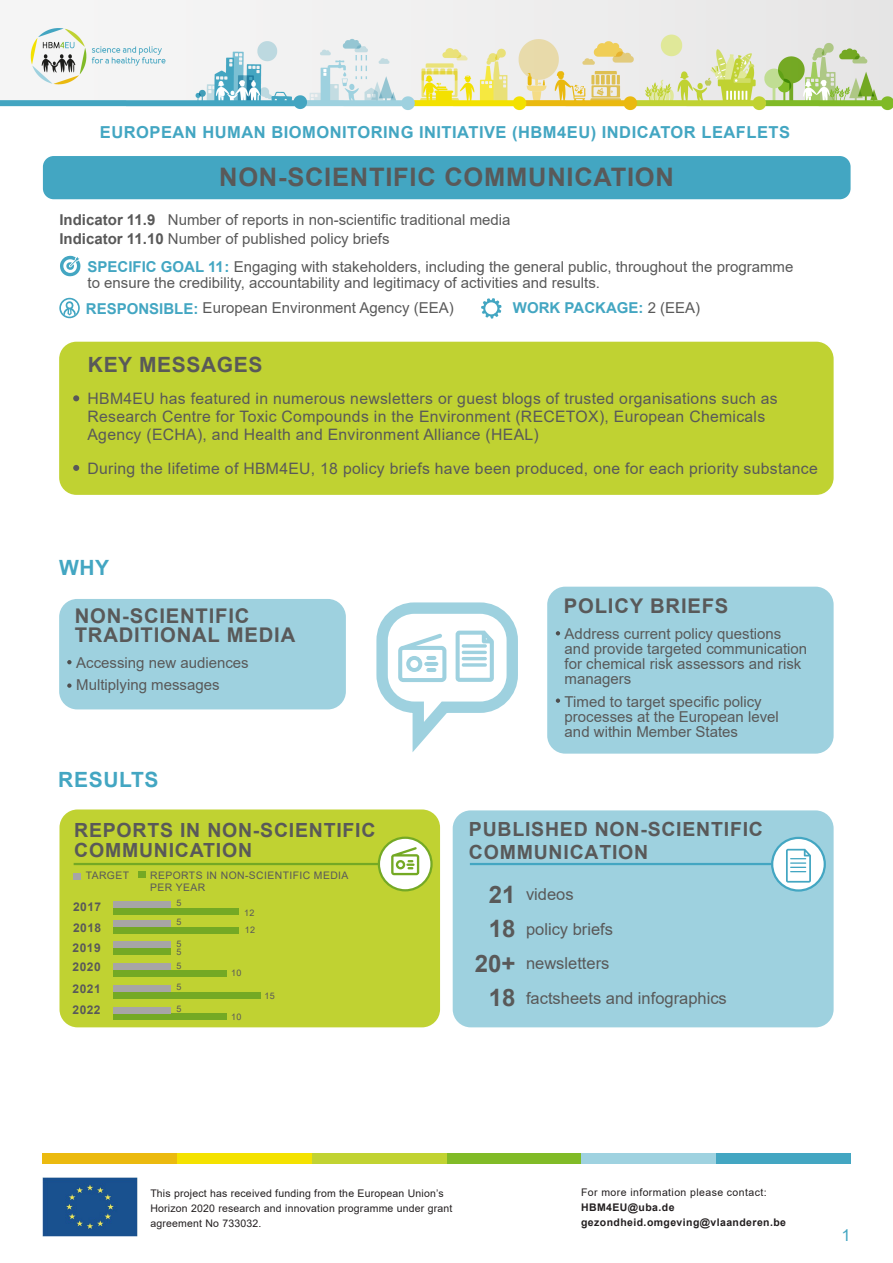
<style>
.page{position:relative;width:893px;height:1263px;background:#fff}
.page>*{position:absolute;margin:0;border:0;box-sizing:border-box;transform-origin:0 0}
.t1{font:700 25.5px "Arial";letter-spacing:.03em;color:#595959}
.t2{font:700 24px/34.5px "Arial";color:#595959;text-align:center}
.t3{font:700 21px "Arial";letter-spacing:.03em;color:#595959}
.t4{font:700 21px "Arial";letter-spacing:.03em;color:#43a6c2}
.t5{font:700 20.25px/19.5px "Arial";letter-spacing:.04em;color:#595959}
.t6{font:700 19.5px/19.5px "Arial";letter-spacing:.04em;color:#595959}
.t7{font:700 16.5px "Arial";letter-spacing:.03em;color:#43a6c2}
.t8{font:16.5px/34.5px "Arial";color:#595959}
.t9{font:16.5px "Arial";color:#43a6c2}
.t10{font:15.75px/18px "Arial";letter-spacing:.02em;color:#595959}
.t11{font:15px/15px "Arial";color:#595959}
.t12{font:700 15px "Arial";color:#43a6c2}
.t13{font:700 12px/19.5px "Arial";letter-spacing:.04em;color:#595959;text-align:justify}
.t14{font:10.5px/15px "Arial";letter-spacing:.02em;color:#231f20}
.t15{font:700 10.5px/15px "Arial";letter-spacing:.04em;color:#231f20}
.t16{font:10.5px "Arial";letter-spacing:.04em;color:#231f20}
.t17{font:10.35px/12px "Arial";letter-spacing:.04em;color:#595959}
.t18{font:9px/8.2px "Arial";letter-spacing:.04em;color:#595959}
.s1{font-weight:700}
.s2{font-weight:700;color:#43a6c2}
.s3{font-weight:400;color:#595959}
</style>
<div class="page">
<div style="left:453px;top:810px;width:381px;height:217px;background:#9ed1df;border-radius:18px"></div>
<div style="left:59px;top:809px;width:381px;height:218px;background:#c0d232;border-radius:18px"></div>
<div style="left:43px;top:156px;width:808px;height:43px;background:#43a6c2;border-radius:11px"></div>
<div style="left:59px;top:342px;width:775px;height:153px;background:#c0d232;border-radius:17px"></div>
<img style="left:0;top:0;width:893px;height:111px">
<svg style="left:60px;top:256px;width:21px;height:21px"></svg>
<svg style="left:59px;top:298px;width:21px;height:20px"></svg>
<svg style="left:61px;top:299px;width:17px;height:18px"></svg>
<svg style="left:63px;top:301px;width:13px;height:16px"></svg>
<svg style="left:481px;top:298px;width:21px;height:21px"></svg>
<svg style="left:73px;top:395px;width:6px;height:6px"></svg>
<svg style="left:73px;top:465px;width:6px;height:6px"></svg>
<img style="left:43px;top:1177px;width:95px;height:59px">
<div style="left:716px;top:1154px;width:134px;height:10px;background:#43a6c2"></div>
<div style="left:581px;top:1154px;width:135px;height:10px;background:#9fd2e0"></div>
<div style="left:446px;top:1154px;width:135px;height:10px;background:#81bb27"></div>
<div style="left:312px;top:1154px;width:134px;height:10px;background:#c1d332"></div>
<div style="left:177px;top:1154px;width:135px;height:10px;background:#f4e200"></div>
<div style="left:43px;top:1154px;width:134px;height:10px;background:#ebba0f"></div>
<svg style="left:376px;top:602px;width:142px;height:150px"></svg>
<div style="left:59px;top:599px;width:287px;height:110px;background:#9ed1df;border-radius:18px"></div>
<div style="left:547px;top:587px;width:287px;height:167px;background:#9ed1df;border-radius:18px"></div>
<svg style="left:67px;top:660px;width:5px;height:4px"></svg>
<svg style="left:67px;top:683px;width:5px;height:5px"></svg>
<svg style="left:556px;top:631px;width:4px;height:4px"></svg>
<svg style="left:556px;top:698px;width:4px;height:5px"></svg>
<div style="left:113px;top:901px;width:58px;height:7px;background:#a7a5a6"></div>
<div style="left:113px;top:920px;width:58px;height:7px;background:#a7a5a6"></div>
<div style="left:113px;top:927px;width:126px;height:7px;background:#74a924"></div>
<div style="left:113px;top:948px;width:58px;height:7px;background:#74a924"></div>
<div style="left:113px;top:970px;width:114px;height:6px;background:#74a924"></div>
<div style="left:113px;top:992px;width:148px;height:7px;background:#74a924"></div>
<div style="left:74px;top:873px;width:7px;height:7px;background:#a7a5a6"></div>
<div style="left:138px;top:871px;width:8px;height:7px;background:#74a924"></div>
<div style="left:113px;top:908px;width:126px;height:7px;background:#74a924"></div>
<div style="left:113px;top:941px;width:58px;height:7px;background:#a7a5a6"></div>
<div style="left:113px;top:963px;width:58px;height:7px;background:#a7a5a6"></div>
<div style="left:113px;top:985px;width:58px;height:7px;background:#a7a5a6"></div>
<hr style="left:74px;top:863px;width:322px;height:2px;background:#74a924">
<div style="left:379px;top:838px;width:52px;height:52px;background:#fff;border-radius:50%"></div>
<div style="left:378px;top:836px;width:55px;height:55px;border:2px solid #74a924;border-radius:50%"></div>
<svg style="left:391px;top:847px;width:28px;height:28px"></svg>
<hr style="left:470px;top:863px;width:331px;height:2px;background:#43a6c2">
<div style="left:772px;top:838px;width:53px;height:52px;background:#fff;border-radius:50%"></div>
<div style="left:771px;top:837px;width:55px;height:55px;border:2px solid #43a6c2;border-radius:50%"></div>
<svg style="left:786px;top:849px;width:25px;height:34px"></svg>
<div style="left:113px;top:1013px;width:114px;height:7px;background:#74a924"></div>
<div style="left:113px;top:1007px;width:58px;height:6px;background:#a7a5a6"></div>
<p class="t7" style="left:100px;top:121px;width:692px">EUROPEAN HUMAN BIOMONITORING INITIATIVE (HBM4EU) INDICATOR LEAFLETS</p>
<h1 class="t1" style="left:219px;top:159px;width:456px">NON-SCIENTIFIC COMMUNICATION</h1>
<p class="t11" style="left:59px;top:210px;width:453px;line-height:19.5px"><span class="s1">Indicator 11.9</span> Number of reports in non-scientific traditional media<br><span class="s1">Indicator 11.10</span> Number of published policy briefs</p>
<p class="t11" style="left:88px;top:258px;width:707px;line-height:16.5px"><span class="s2">SPECIFIC GOAL 11:</span> Engaging with stakeholders, including the general public, throughout the programme to ensure the credibility, accountability and legitimacy of activities and results.</p>
<p class="t11" style="left:86px;top:301px;width:369px"><span class="s2">RESPONSIBLE:</span> European Environment Agency (EEA)</p>
<p class="t12" style="left:513px;top:297px;width:189px">WORK PACKAGE: <span class="s3">2 (EEA)</span></p>
<h3 class="t3" style="left:88px;top:350px;width:176px">KEY MESSAGES</h3>
<p class="t10" style="left:87px;top:389px;width:692px">HBM4EU has featured in numerous newsletters or guest blogs of trusted organisations such as<br>Research Centre for Toxic Compounds in the Environment (RECETOX), European Chemicals<br>Agency (ECHA), and Health and Environment Alliance (HEAL)</p>
<p class="t10" style="left:87px;top:460px;width:732px">During the lifetime of HBM4EU, 18 policy briefs have been produced, one for each priority substance</p>
<h3 class="t4" style="left:59px;top:553px;width:52px">WHY</h3>
<h3 class="t5" style="left:75px;top:606px;width:222px">NON-SCIENTIFIC<br>TRADITIONAL MEDIA</h3>
<p class="t11" style="left:76px;top:651px;width:174px;line-height:22.5px">Accessing new audiences<br>Multiplying messages</p>
<h3 class="t4" style="left:58px;top:765px;width:102px">RESULTS</h3>
<h3 class="t6" style="left:74px;top:821px;width:303px">REPORTS IN NON-SCIENTIFIC<br>COMMUNICATION</h3>
<p class="t17" style="left:86px;top:869px;width:45px">TARGET</p>
<p class="t17" style="left:150px;top:869px;width:200px">REPORTS IN NON-SCIENTIFIC MEDIA<br>PER YEAR</p>
<p class="t13" style="left:73px;top:918px;width:30px">2018<br>2019<br>2020</p>
<p class="t13" style="left:73px;top:979px;width:30px">2021</p>
<p class="t18" style="left:176px;top:899px;width:7px">5</p>
<p class="t13" style="left:73px;top:897px;width:30px">2017</p>
<p class="t18" style="left:244px;top:909px;width:12px">12</p>
<p class="t18" style="left:176px;top:918px;width:7px">5</p>
<p class="t18" style="left:245px;top:926px;width:12px">12</p>
<p class="t18" style="left:176px;top:939px;width:7px">5<br>5</p>
<p class="t18" style="left:176px;top:962px;width:7px">5</p>
<p class="t18" style="left:176px;top:983px;width:7px">5</p>
<p class="t18" style="left:231px;top:968px;width:12px">10</p>
<p class="t18" style="left:231px;top:1012px;width:12px">10</p>
<p class="t18" style="left:265px;top:991px;width:12px">15</p>
<p class="t13" style="left:73px;top:1001px;width:30px">2022</p>
<p class="t18" style="left:176px;top:1004px;width:7px">5</p>
<h3 class="t5" style="left:564px;top:596px;width:166px">POLICY BRIEFS</h3>
<p class="t11" style="left:565px;top:626px;width:244px">Address current policy questions and provide targeted communication for chemical risk assessors and risk managers</p>
<p class="t11" style="left:565px;top:694px;width:216px">Timed to target specific policy processes at the European level and within Member States</p>
<h3 class="t6" style="left:469px;top:817px;width:296px;line-height:23.4px">PUBLISHED NON-SCIENTIFIC<br>COMMUNICATION</h3>
<h2 class="t2" style="left:475px;top:877px;width:42px">21<br>18<br>20+<br>18</h2>
<p class="t8" style="left:526px;top:877px;width:202px">videos<br>policy briefs<br>newsletters<br>factsheets and infographics</p>
<p class="t14" style="left:150px;top:1185px;width:304px">This project has received funding from the European Union’s<br>Horizon 2020 research and innovation programme under grant agreement No 733032.</p>
<p class="t16" style="left:581px;top:1185px;width:187px">For more information please contact:</p>
<p class="t15" style="left:581px;top:1200px;width:206px">HBM4EU@uba.de gezondheid.omgeving@vlaanderen.be</p>
<p class="t9" style="left:842px;top:1223px;width:11px">1</p>
</div>
